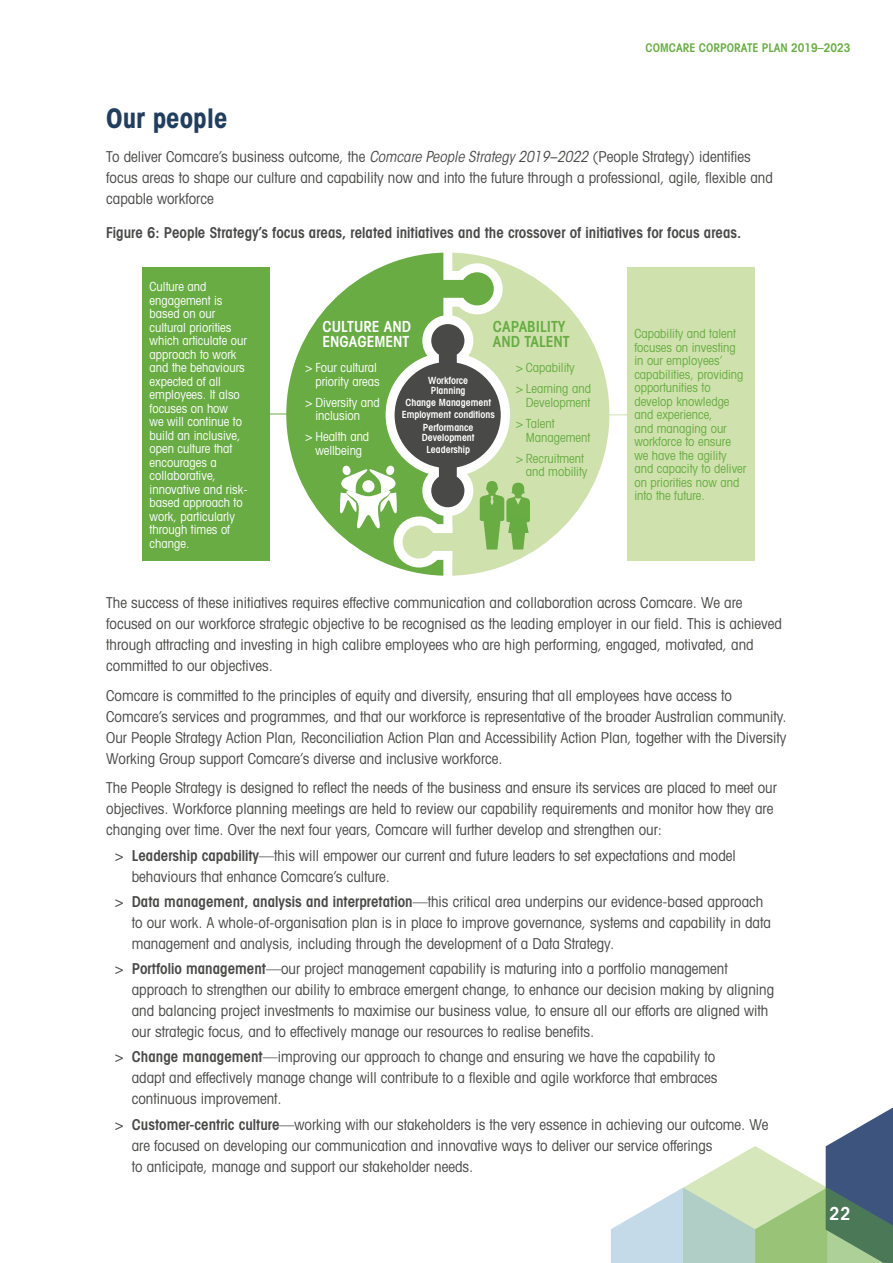
<style>
.page{position:relative;width:893px;height:1263px;background:#fff}
.page>*{position:absolute;margin:0;border:0;box-sizing:border-box;transform-origin:0 0}
.Heading_1{font:700 condensed 27px "Avant Garde";color:#213e5f}
.t1{font:600 condensed 18px "Avant Garde";color:#fff}
.t2{font:600 condensed 15.3px/15.3px "Avant Garde";color:#fff}
.t3{font:600 condensed 15.3px/15.3px "Avant Garde";color:#68ac43}
.Text{font:condensed 15px/21px "Avant Garde";color:#494948}
.Bullet_1{font:condensed 15px/21px "Avant Garde";color:#494948}
.Heading_4{font:600 condensed 15px "Avant Garde";color:#494948}
.t4{font:condensed 12.6px/13.5px "Avant Garde";color:#fff}
.t5{font:condensed 12.6px/13.5px "Avant Garde";color:#68ac43}
.t6{font:600 condensed 12px "Avant Garde";color:#68ac43}
.t7{font:600 condensed 9.9px/12.5px "Avant Garde";color:#fff;text-align:center}
.s1{font-family:"ITC Avant Garde Std";font-style:italic}
.s2{font-weight:600}
</style>
<div class="page">
<svg style="left:611px;top:1107px;width:282px;height:156px"></svg>
<hr style="left:562px;top:414px;width:120px;height:1px;background:#cfe2ad">
<hr style="left:221px;top:413px;width:143px;height:1px;background:#68ac43">
<svg style="left:452px;top:253px;width:157px;height:323px;fill:#cfe2ad"></svg>
<svg style="left:286px;top:253px;width:157px;height:323px;fill:#68ac43"></svg>
<div style="left:627px;top:268px;width:127px;height:293px;background:#cfe2ad"></div>
<div style="left:142px;top:268px;width:128px;height:293px;background:#68ac43"></div>
<svg style="left:480px;top:481px;width:50px;height:68px;background:#8cbf68"></svg>
<div style="left:386px;top:352px;width:124px;height:125px;background:#fff;border-radius:50%"></div>
<div style="left:395px;top:362px;width:106px;height:106px;background:#494948;border-radius:50%"></div>
<svg style="left:422px;top:263px;width:81px;height:112px"></svg>
<svg style="left:340px;top:456px;width:133px;height:111px"></svg>
<p class="t6" style="left:645px;top:40px;width:206px">COMCARE CORPORATE PLAN 2019–2023</p>
<h2 class="Heading_1" style="left:106px;top:101px;width:123px">Our people</h2>
<p class="Text" style="left:106px;top:146px;width:668px">To deliver Comcare’s business outcome, the <span class="s1">Comcare People Strategy 2019–2022</span> (People Strategy) identifies focus areas to shape our culture and capability now and into the future through a professional, agile, flexible and capable workforce</p>
<p class="Heading_4" style="left:106px;top:223px;width:636px">Figure 6: People Strategy’s focus areas, related initiatives and the crossover of initiatives for focus areas.</p>
<p class="t4" style="left:150px;top:280px;width:99px">Culture and engagement is based on our cultural priorities which articulate our approach to work and the behaviours expected of all employees. It also focuses on how<br>we will continue to build an inclusive, open culture that encourages a collaborative, innovative and risk&shy;based approach to work, particularly through times of change.</p>
<p class="t2" style="left:323px;top:318px;width:90px">CULTURE AND<br>ENGAGEMENT</p>
<p class="t3" style="left:493px;top:318px;width:78px">CAPABILITY<br>AND TALENT</p>
<p class="t4" style="left:305px;top:361px;width:76px;text-align:right">&gt; Four cultural priority areas</p>
<p class="t4" style="left:315px;top:395px;width:66px;text-indent:-10px">&gt; Diversity and inclusion</p>
<p class="t4" style="left:305px;top:430px;width:66px;text-align:center">&gt; Health and wellbeing</p>
<p class="t7" style="left:428px;top:375px;width:41px;line-height:9.9px;text-align:left">Workforce<br>Planning</p>
<p class="t7" style="left:402px;top:396px;width:94px">Change Management<br>Employment conditions<br>Performance</p>
<p class="t7" style="left:422px;top:431px;width:54px">Development<br>Leadership</p>
<p class="t5" style="left:516px;top:357px;width:77px;line-height:21.1px">&gt; Capability<br>&gt; Learning and</p>
<p class="t5" style="left:516px;top:391px;width:76px;line-height:21.1px;text-indent:10px">Development &gt; Talent</p>
<p class="t5" style="left:516px;top:426px;width:76px;line-height:21.1px;text-indent:10px">Management &gt; Recruitment</p>
<p class="t5" style="left:526px;top:465px;width:63px">and mobility</p>
<p class="t5" style="left:634px;top:327px;width:113px">Capability and talent focuses on investing in our employees’ capabilities, providing opportunities to develop knowledge and experience,<br>and managing our workforce to ensure we have the agility and capacity to deliver on priorities now and into the future.</p>
<p class="Text" style="left:106px;top:592px;width:677px">The success of these initiatives requires effective communication and collaboration across Comcare. We are focused on our workforce strategic objective to be recognised as the leading employer in our field. This is achieved through attracting and investing in high calibre employees who are high performing, engaged, motivated, and committed to our objectives.</p>
<p class="Text" style="left:106px;top:684px;width:682px">Comcare is committed to the principles of equity and diversity, ensuring that all employees have access to Comcare’s services and programmes, and that our workforce is representative of the broader Australian community.<br>Our People Strategy Action Plan, Reconciliation Action Plan and Accessibility Action Plan, together with the Diversity Working Group support Comcare’s diverse and inclusive workforce.</p>
<p class="Text" style="left:106px;top:777px;width:672px">The People Strategy is designed to reflect the needs of the business and ensure its services are placed to meet our objectives. Workforce planning meetings are held to review our capability requirements and monitor how they are changing over time. Over the next four years, Comcare will further develop and strengthen our:</p>
<p class="Bullet_1" style="left:132px;top:844px;width:606px;text-indent:-17px">&gt; <span class="s2">Leadership capability</span>—this will empower our current and future leaders to set expectations and model behaviours that enhance Comcare’s culture.</p>
<p class="Bullet_1" style="left:132px;top:890px;width:641px;text-indent:-17px">&gt; <span class="s2">Data management, analysis and interpretation</span>—this critical area underpins our evidence-based approach to our work. A whole-of-organisation plan is in place to improve governance, systems and capability in data management and analysis, including through the development of a Data Strategy.</p>
<p class="Bullet_1" style="left:132px;top:958px;width:644px;text-indent:-17px">&gt; <span class="s2">Portfolio management</span>—our project management capability is maturing into a portfolio management approach to strengthen our ability to embrace emergent change, to enhance our decision making by aligning and balancing project investments to maximise our business value, to ensure all our efforts are aligned with our strategic focus, and to effectively manage our resources to realise benefits.</p>
<p class="Bullet_1" style="left:132px;top:1046px;width:587px;text-indent:-17px">&gt; <span class="s2">Change management</span>—improving our approach to change and ensuring we have the capability to adapt and effectively manage change will contribute to a flexible and agile workforce that embraces continuous improvement.</p>
<p class="Bullet_1" style="left:132px;top:1113px;width:638px;text-indent:-17px">&gt; <span class="s2">Customer-centric culture</span>—working with our stakeholders is the very essence in achieving our outcome. We are focused on developing our communication and innovative ways to deliver our service offerings<br>to anticipate, manage and support our stakeholder needs.</p>
<p class="t1" style="left:829px;top:1203px;width:23px">22</p>
</div>
